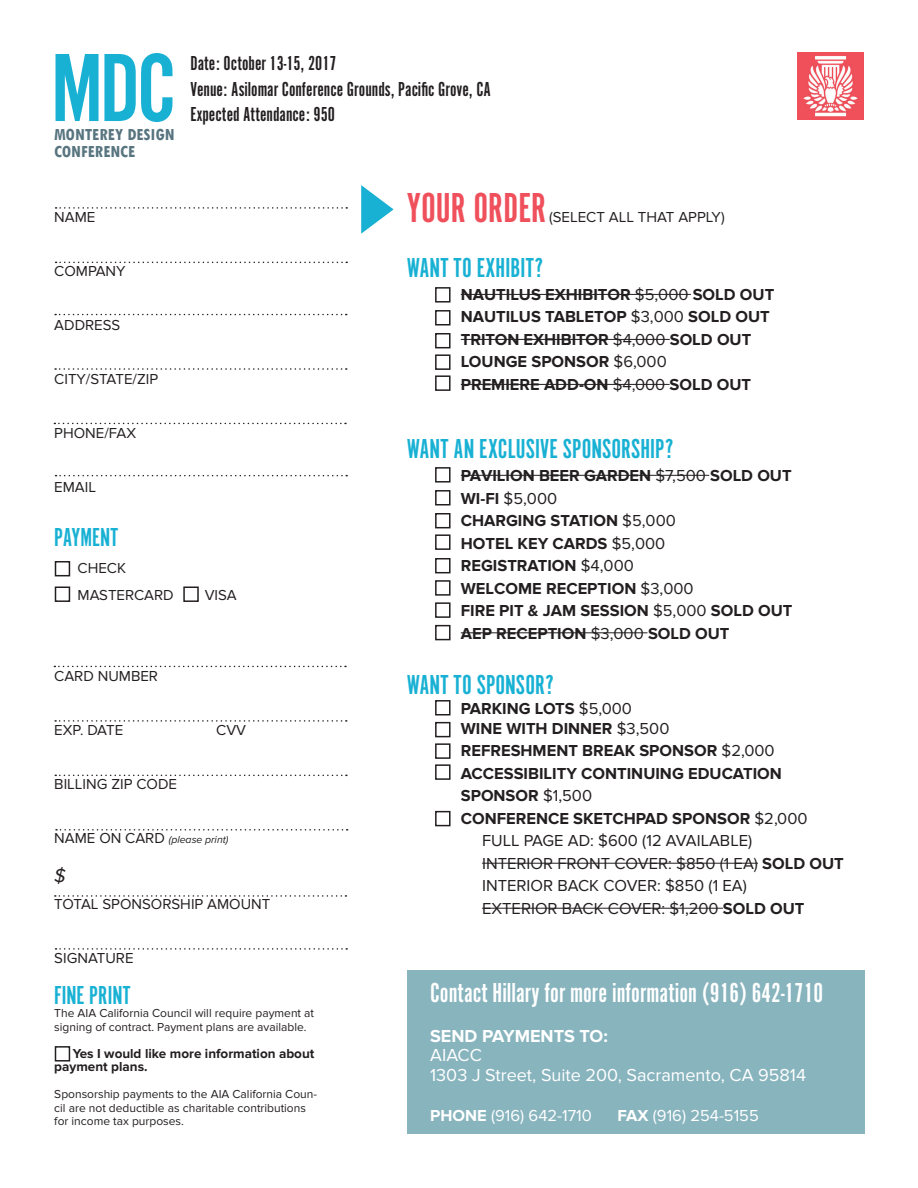
<style>
.page{position:relative;width:918px;height:1188px;background:#fff}
.page>*{position:absolute;margin:0;border:0;box-sizing:border-box;transform-origin:0 0}
.t1{font:100.5px "Alternate Got No 2 D";color:#18b1d4}
.t2{font:43.5px "Alternate Got No 1 D";color:#ef505b}
.t3{font:28.5px "Alternate Got No 1 D";color:#18b1d4}
.t4{font:28.5px "Alternate Got No 1 D";color:#fff}
.t5{font:27px "Alternate Got No 1 D";color:#18b1d4}
.t6{font:21px/25.2px "Alternate Got No 1 D";color:#231f20}
.t7{font:italic 19.5px "Proxima Nova";color:#231f20}
.t8{font:18px/19.8px "Proxima Nova";color:#fff}
.t9{font:700 condensed 18px/16.5px "Tw Cen";color:#57747f}
.t10{font:700 18px "Proxima Nova";color:#fff}
.t11{font:700 16.5px/22.5px "Proxima Nova";color:#231f20}
.t12{font:16.5px "Proxima Nova";color:#231f20}
.t13{font:16.5px "Proxima Nova";color:#fff}
.t14{font:15px/27px "Proxima Nova";color:#231f20}
.t15{font:700 13.5px/13.5px "Proxima Nova";color:#231f20}
.t16{font:12px/13.5px "Proxima Nova";color:#231f20}
.t17{font:italic 10.5px "Proxima Nova";color:#231f20}
.s1{font-weight:400}
.s2{font-style:normal;font-size:15px}
.s3{font-weight:700}
</style>
<div class="page">
<hr style="left:461px;top:294px;width:230px;height:1px;background:#231f20">
<hr style="left:461px;top:339px;width:209px;height:1px;background:#231f20">
<hr style="left:461px;top:384px;width:209px;height:1px;background:#231f20">
<hr style="left:461px;top:475px;width:248px;height:1px;background:#231f20">
<hr style="left:461px;top:633px;width:186px;height:1px;background:#231f20">
<hr style="left:482px;top:863px;width:276px;height:1px;background:#231f20">
<hr style="left:482px;top:908px;width:241px;height:1px;background:#231f20">
<svg style="left:56px;top:207px;width:291px;height:2px"></svg>
<svg style="left:56px;top:262px;width:291px;height:1px"></svg>
<svg style="left:55px;top:314px;width:292px;height:1px"></svg>
<svg style="left:55px;top:368px;width:292px;height:2px"></svg>
<svg style="left:54px;top:423px;width:292px;height:1px"></svg>
<svg style="left:56px;top:475px;width:291px;height:1px"></svg>
<svg style="left:54px;top:666px;width:292px;height:1px"></svg>
<svg style="left:55px;top:720px;width:292px;height:2px"></svg>
<svg style="left:55px;top:775px;width:292px;height:1px"></svg>
<svg style="left:56px;top:829px;width:292px;height:2px"></svg>
<svg style="left:55px;top:895px;width:291px;height:2px"></svg>
<svg style="left:56px;top:948px;width:291px;height:2px"></svg>
<div style="left:55px;top:561px;width:15px;height:15px;border:2px solid #231f20"></div>
<div style="left:55px;top:586px;width:15px;height:16px;border:2px solid #231f20"></div>
<div style="left:183px;top:586px;width:16px;height:16px;border:2px solid #231f20"></div>
<div style="left:435px;top:743px;width:16px;height:16px;border:2px solid #231f20"></div>
<div style="left:435px;top:722px;width:16px;height:15px;border:2px solid #231f20"></div>
<div style="left:435px;top:558px;width:16px;height:15px;border:2px solid #231f20"></div>
<div style="left:435px;top:580px;width:16px;height:16px;border:2px solid #231f20"></div>
<div style="left:435px;top:602px;width:16px;height:16px;border:2px solid #231f20"></div>
<div style="left:435px;top:700px;width:16px;height:16px;border:2px solid #231f20"></div>
<div style="left:435px;top:490px;width:16px;height:16px;border:2px solid #231f20"></div>
<div style="left:435px;top:467px;width:16px;height:16px;border:2px solid #231f20"></div>
<div style="left:435px;top:513px;width:16px;height:15px;border:2px solid #231f20"></div>
<div style="left:435px;top:534px;width:16px;height:16px;border:2px solid #231f20"></div>
<div style="left:407px;top:970px;width:457px;height:164px;background:#88b4be"></div>
<svg style="left:361px;top:185px;width:33px;height:49px"></svg>
<div style="left:55px;top:1046px;width:15px;height:16px;border:2px solid #231f20"></div>
<div style="left:435px;top:764px;width:16px;height:16px;border:2px solid #231f20"></div>
<img style="left:797px;top:52px;width:67px;height:67px">
<div style="left:435px;top:310px;width:16px;height:16px;border:2px solid #231f20"></div>
<div style="left:435px;top:287px;width:16px;height:16px;border:2px solid #231f20"></div>
<div style="left:435px;top:333px;width:16px;height:15px;border:2px solid #231f20"></div>
<div style="left:435px;top:354px;width:16px;height:16px;border:2px solid #231f20"></div>
<div style="left:435px;top:375px;width:16px;height:16px;border:2px solid #231f20"></div>
<div style="left:435px;top:625px;width:16px;height:15px;border:2px solid #231f20"></div>
<div style="left:435px;top:811px;width:16px;height:15px;border:2px solid #231f20"></div>
<h1 class="t1" style="left:51px;top:35px;width:126px">MDC</h1>
<p class="t9" style="left:54px;top:126px;width:122px">MONTEREY DESIGN<br>CONFERENCE</p>
<p class="t14" style="left:54px;top:204px;width:43px">NAME</p>
<p class="t14" style="left:54px;top:258px;width:73px">COMPANY</p>
<p class="t14" style="left:54px;top:312px;width:68px">ADDRESS</p>
<p class="t14" style="left:54px;top:366px;width:105px">CITY/STATE/ZIP</p>
<p class="t6" style="left:191px;top:51px;width:302px">Date: October 13-15, 2017<br>Venue: Asilomar Conference Grounds, Pacific Grove, CA<br>Expected Attendance: 950</p>
<h2 class="t2" style="left:407px;top:184px;width:141px">YOUR ORDER</h2>
<p class="t14" style="left:549px;top:203px;width:177px">(SELECT ALL THAT APPLY)</p>
<h3 class="t3" style="left:407px;top:253px;width:138px">WANT TO EXHIBIT?</h3>
<p class="t11" style="left:461px;top:284px;width:315px">NAUTILUS EXHIBITOR <span class="s1">$5,000</span> SOLD OUT<br>NAUTILUS TABLETOP <span class="s1">$3,000</span> SOLD OUT<br>TRITON EXHIBITOR <span class="s1">$4,000</span> SOLD OUT<br>LOUNGE SPONSOR <span class="s1">$6,000<br></span>PREMIERE ADD-ON <span class="s1">$4,000</span> SOLD OUT</p>
<p class="t14" style="left:54px;top:420px;width:83px">PHONE/FAX</p>
<p class="t14" style="left:54px;top:474px;width:43px">EMAIL</p>
<h3 class="t5" style="left:54px;top:523px;width:65px">PAYMENT</h3>
<p class="t14" style="left:78px;top:555px;width:98px">CHECK<br>MASTERCARD</p>
<p class="t14" style="left:54px;top:663px;width:105px">CARD NUMBER</p>
<p class="t14" style="left:205px;top:582px;width:33px">VISA</p>
<p class="t14" style="left:54px;top:717px;width:70px">EXP. DATE</p>
<p class="t14" style="left:216px;top:717px;width:31px">CVV</p>
<p class="t14" style="left:54px;top:771px;width:124px">BILLING ZIP CODE</p>
<p class="t17" style="left:54px;top:834px;width:176px"><span class="s2">NAME ON CARD</span> (please print)</p>
<p class="t7" style="left:54px;top:865px;width:13px">$</p>
<p class="t14" style="left:54px;top:891px;width:218px">TOTAL SPONSORSHIP AMOUNT</p>
<p class="t14" style="left:54px;top:945px;width:81px">SIGNATURE</p>
<h3 class="t5" style="left:54px;top:981px;width:78px">FINE PRINT</h3>
<p class="t16" style="left:54px;top:1007px;width:261px">The AIA California Council will require payment at signing of contract. Payment plans are available.</p>
<p class="t15" style="left:54px;top:1047px;width:262px;text-indent:18px">Yes I would like more information about payment plans.</p>
<p class="t16" style="left:54px;top:1088px;width:264px">Sponsorship payments to the AIA California Coun&shy;cil are not deductible as charitable contributions for income tax purposes.</p>
<h3 class="t3" style="left:407px;top:434px;width:268px">WANT AN EXCLUSIVE SPONSORSHIP?</h3>
<p class="t11" style="left:461px;top:465px;width:333px">PAVILION BEER GARDEN <span class="s1">$7,500</span> SOLD OUT<br>WI-FI <span class="s1">$5,000<br></span>CHARGING STATION <span class="s1">$5,000<br></span>HOTEL KEY CARDS <span class="s1">$5,000<br></span>REGISTRATION <span class="s1">$4,000<br></span>WELCOME RECEPTION <span class="s1">$3,000<br></span>FIRE PIT &amp; JAM SESSION <span class="s1">$5,000</span> SOLD OUT<br>AEP RECEPTION <span class="s1">$3,000</span> SOLD OUT</p>
<h3 class="t3" style="left:407px;top:670px;width:149px">WANT TO SPONSOR?</h3>
<p class="t11" style="left:461px;top:699px;width:210px;line-height:19.8px">PARKING LOTS <span class="s1">$5,000<br></span>WINE WITH DINNER <span class="s1">$3,500</span></p>
<p class="t11" style="left:461px;top:740px;width:315px">REFRESHMENT BREAK SPONSOR <span class="s1">$2,000</span></p>
<p class="t11" style="left:461px;top:762px;width:323px">ACCESSIBILITY CONTINUING EDUCATION</p>
<p class="t11" style="left:461px;top:785px;width:133px">SPONSOR <span class="s1">$1,500</span></p>
<p class="t11" style="left:461px;top:807px;width:348px">CONFERENCE SKETCHPAD SPONSOR <span class="s1">$2,000</span></p>
<p class="t12" style="left:482px;top:831px;width:272px">FULL PAGE AD: $600 (12 AVAILABLE)</p>
<p class="t12" style="left:482px;top:854px;width:363px">INTERIOR FRONT COVER: $850 (1 EA) <span class="s3">SOLD OUT</span></p>
<p class="t12" style="left:482px;top:876px;width:266px">INTERIOR BACK COVER: $850 (1 EA)</p>
<p class="t12" style="left:482px;top:899px;width:324px">EXTERIOR BACK COVER: $1,200 <span class="s3">SOLD OUT</span></p>
<h3 class="t4" style="left:430px;top:978px;width:395px">Contact Hillary for more information (916) 642-1710</h3>
<p class="t10" style="left:430px;top:1025px;width:179px">SEND PAYMENTS TO:</p>
<p class="t8" style="left:430px;top:1046px;width:377px">AIACC<br>1303 J Street, Suite 200, Sacramento, CA 95814</p>
<p class="t13" style="left:430px;top:1106px;width:163px"><span class="s3">PHONE</span> (916) 642-1710</p>
<p class="t13" style="left:618px;top:1106px;width:143px"><span class="s3">FAX</span> (916) 254-5155</p>
</div>
